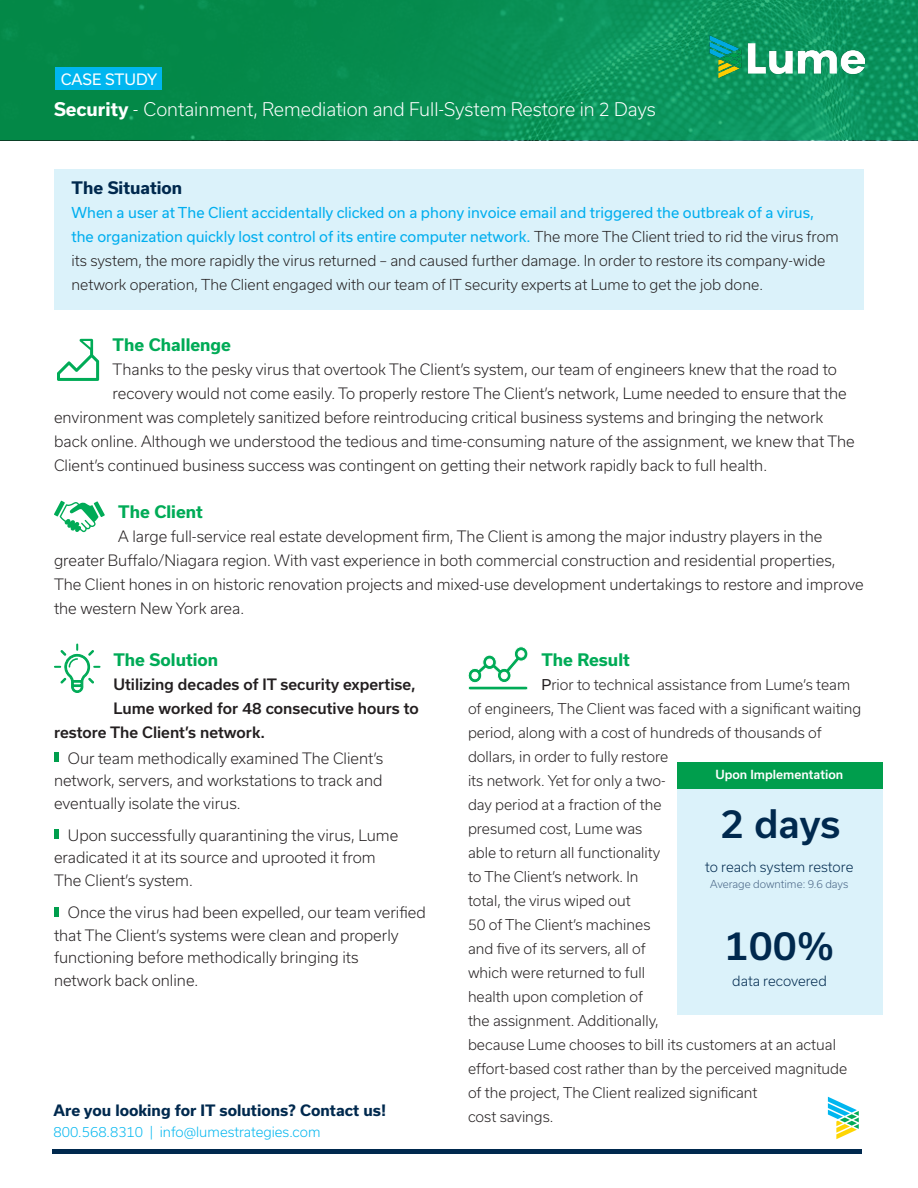
<style>
.page{position:relative;width:918px;height:1188px;background:#fff}
.page>*{position:absolute;margin:0;border:0;box-sizing:border-box;transform-origin:0 0}
.t1{font:500 37.5px "Usual";color:#00294e}
.t2{font:300 18px "Usual";color:#fff}
.t3{font:700 16.5px "Usual";color:#00ab57}
.t4{font:700 16.5px "Usual";color:#00294e}
.t5{font:300 15px/22.5px "Usual";color:#231f20}
.t6{font:500 15px "Usual";color:#231f20}
.t7{font:700 15px "Usual";color:#00294e}
.Body_copy{font:15px "Usual";color:#fff}
.t8{font:300 14.4px/24px "Usual";color:#231f20}
.t9{font:300 14.25px/24px "Usual";color:#231f20}
.t10{font:300 13.5px "Usual";color:#00b6ef}
.t11{font:300 13.5px "Usual";color:#00294e}
.t12{font:500 12px "Usual";color:#fff}
.t13{font:300 10.5px "Usual";color:#476485}
.s1{font-weight:700}
.s2{font-weight:400;color:#00aeef}
.s3{font-weight:400}
</style>
<div class="page">
<div style="left:54px;top:169px;width:810px;height:141px;background:#dbf2fa"></div>
<svg style="left:0;top:0;width:918px;height:140px;background:#088f54"></svg>
<div style="left:55px;top:68px;width:107px;height:22px;background:#00b6ef"></div>
<svg style="left:54px;top:501px;width:51px;height:31px"></svg>
<svg style="left:828px;top:1097px;width:31px;height:42px"></svg>
<div style="left:52px;top:1149px;width:810px;height:5px;background:#00294e"></div>
<svg style="left:54px;top:644px;width:46px;height:49px"></svg>
<svg style="left:57px;top:339px;width:42px;height:42px"></svg>
<svg style="left:468px;top:646px;width:60px;height:37px"></svg>
<div style="left:468px;top:686px;width:60px;height:4px;border:1px solid #fff;border-radius:2px"></div>
<div style="left:54px;top:753px;width:5px;height:9px;background:#009e4d"></div>
<div style="left:54px;top:830px;width:5px;height:9px;background:#009e4d"></div>
<div style="left:54px;top:907px;width:5px;height:10px;background:#009e4d"></div>
<img style="left:710px;top:35px;width:154px;height:43px">
<div style="left:677px;top:762px;width:205px;height:252px;background:#dbf2fa"></div>
<div style="left:677px;top:763px;width:205px;height:26px;background:#009e4d"></div>
<p class="Body_copy" style="left:61px;top:70px;width:98px">CASE STUDY</p>
<p class="t2" style="left:54px;top:99px;width:604px"><span class="s1">Security</span> - Containment, Remediation and Full-System Restore in 2 Days</p>
<p class="t4" style="left:72px;top:178px;width:112px">The Situation</p>
<p class="t8" style="left:72px;top:201px;width:769px"><span class="s2">When a user at The Client accidentally clicked on a phony invoice email and triggered the outbreak of a virus, the organization quickly lost control of its entire computer network.</span> The more The Client tried to rid the virus from its system, the more rapidly the virus returned – and caused further damage. In order to restore its company-wide network operation, The Client engaged with our team of IT security experts at Lume to get the job done.</p>
<p class="t3" style="left:113px;top:335px;width:120px">The Challenge</p>
<p class="t5" style="left:113px;top:358px;width:726px">Thanks to the pesky virus that overtook The Client’s system, our team of engineers knew that the road to</p>
<p class="t5" style="left:113px;top:382px;width:736px">recovery would not come easily. To properly restore The Client’s network, Lume needed to ensure that the</p>
<p class="t5" style="left:54px;top:406px;width:771px">environment was completely sanitized before reintroducing critical business systems and bringing the network</p>
<p class="t5" style="left:54px;top:430px;width:802px">back online. Although we understood the tedious and time-consuming nature of the assignment, we knew that The</p>
<p class="t5" style="left:54px;top:454px;width:715px">Client’s continued business success was contingent on getting their network rapidly back to full health.</p>
<p class="t3" style="left:118px;top:502px;width:86px">The Client</p>
<p class="t5" style="left:54px;top:524px;width:811px;line-height:24px;text-indent:64px">A large full-service real estate development firm, The Client is among the major industry players in the greater Buffalo/Niagara region. With vast experience in both commercial construction and residential properties, The Client hones in on historic renovation projects and mixed-use development undertakings to restore and improve the western New York area.</p>
<p class="t3" style="left:113px;top:651px;width:106px">The Solution</p>
<p class="t6" style="left:113px;top:676px;width:304px">Utilizing decades of IT security expertise,</p>
<p class="t6" style="left:113px;top:700px;width:307px">Lume worked for 48 consecutive hours to</p>
<p class="t6" style="left:54px;top:724px;width:213px">restore The Client’s network.</p>
<p class="t5" style="left:54px;top:747px;width:331px;text-align:justify;text-indent:14px">Our team methodically examined The Client’s network, servers, and workstations to track and eventually isolate the virus.</p>
<p class="t5" style="left:54px;top:824px;width:346px;text-indent:14px">Upon successfully quarantining the virus, Lume eradicated it at its source and uprooted it from<br>The Client’s system.</p>
<p class="t5" style="left:54px;top:901px;width:373px;text-indent:14px">Once the virus had been expelled, our team verified that The Client’s systems were clean and properly functioning before methodically bringing its<br>network back online.</p>
<p class="t7" style="left:54px;top:1102px;width:334px">Are you looking for IT solutions? Contact us!</p>
<p class="t10" style="left:54px;top:1124px;width:268px">800.568.8310 | info@lumestrategies.com</p>
<p class="t3" style="left:541px;top:651px;width:90px">The Result</p>
<p class="t9" style="left:468px;top:673px;width:395px;text-indent:73px"><span class="s3">P</span>rior to technical assistance from Lume’s team of engineers, The Client was faced with a significant waiting period, along with a cost of hundreds of thousands of dollars, in order to fully restore<br>its network. Yet for only a two-<br>day period at a fraction of the<br>presumed cost, Lume was<br>able to return all functionality<br>to The Client’s network. In<br>total, the virus wiped out<br>50 of The Client’s machines<br>and five of its servers, all of<br>which were returned to full<br>health upon completion of<br>the assignment. Additionally,<br>because Lume chooses to bill its customers at an actual effort-based cost rather than by the perceived magnitude of the project, The Client realized significant<br>cost savings.</p>
<p class="t12" style="left:715px;top:768px;width:129px">Upon Implementation</p>
<p class="t1" style="left:720px;top:803px;width:122px">2 days</p>
<p class="t11" style="left:705px;top:859px;width:150px">to reach system restore</p>
<p class="t13" style="left:710px;top:879px;width:140px">Average downtime: 9.6 days</p>
<p class="t1" style="left:725px;top:924px;width:111px">100%</p>
<p class="t11" style="left:732px;top:973px;width:96px">data recovered</p>
</div>
